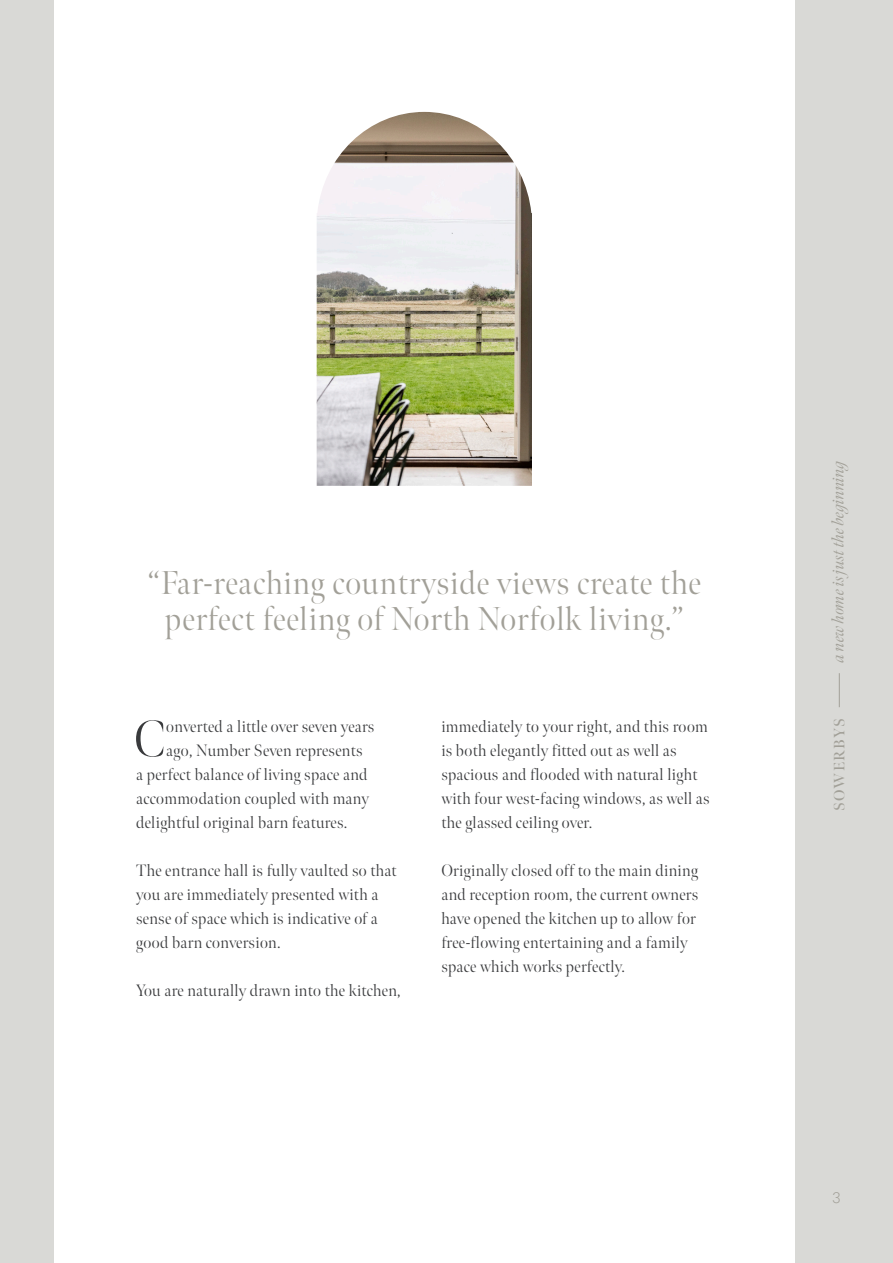
<style>
.page{position:relative;width:893px;height:1263px;background:#d9d9d6}
.page>*{position:absolute;margin:0;border:0;box-sizing:border-box;transform-origin:0 0}
.t1{font:300 51px "Meno Banner";color:#393a3c}
.t2{font:300 33px/36px "Meno Banner";letter-spacing:.025em;color:#a2a098;text-align:center}
.t3{font:300 16.5px/24px "Meno Banner";letter-spacing:.02em;color:#393a3c}
.t4{font:italic 16.5px "Meno Banner";letter-spacing:-.01em;color:#a2a098}
.t5{font:600 15px "Meno Banner";letter-spacing:.08em;color:#a2a098}
.t6{font:300 15px "Quasimoda";color:#a2a098}
</style>
<div class="page">
<hr style="left:839px;top:673px;width:1px;height:34px;background:#a2a098">
<div style="left:54px;top:0;width:741px;height:1263px;background:#fff"></div>
<img style="left:317px;top:112px;width:215px;height:374px">
<p class="t2" style="left:148px;top:565px;width:555px">“Far-reaching countryside views create the perfect feeling of North Norfolk living.”</p>
<p class="t1" style="left:134px;top:708px;width:33px">C</p>
<p class="t3" style="left:166px;top:715px;width:210px">onverted a little over seven years</p>
<p class="t3" style="left:166px;top:739px;width:198px">ago, Number Seven represents</p>
<p class="t3" style="left:136px;top:763px;width:233px">a perfect balance of living space and</p>
<p class="t3" style="left:136px;top:787px;width:234px">accommodation coupled with many</p>
<p class="t3" style="left:136px;top:811px;width:213px">delightful original barn features.</p>
<p class="t3" style="left:136px;top:859px;width:262px">The entrance hall is fully vaulted so that you are immediately presented with a sense of space which is indicative of a good barn conversion.</p>
<p class="t3" style="left:136px;top:979px;width:266px">You are naturally drawn into the kitchen,</p>
<p class="t3" style="left:441px;top:715px;width:270px">immediately to your right, and this room is both elegantly fitted out as well as spacious and flooded with natural light with four west-facing windows, as well as the glassed ceiling over.</p>
<p class="t3" style="left:441px;top:859px;width:258px">Originally closed off to the main dining and reception room, the current owners have opened the kitchen up to allow for free-flowing entertaining and a family space which works perfectly.</p>
<p class="t4" style="left:828px;top:662px;width:206px;rotate:-90deg">a new home is just the beginning</p>
<p class="t5" style="left:830px;top:811px;width:94px;rotate:-90deg">SOWERBYS</p>
<p class="t6" style="left:833px;top:1187px;width:9px">3</p>
</div>
